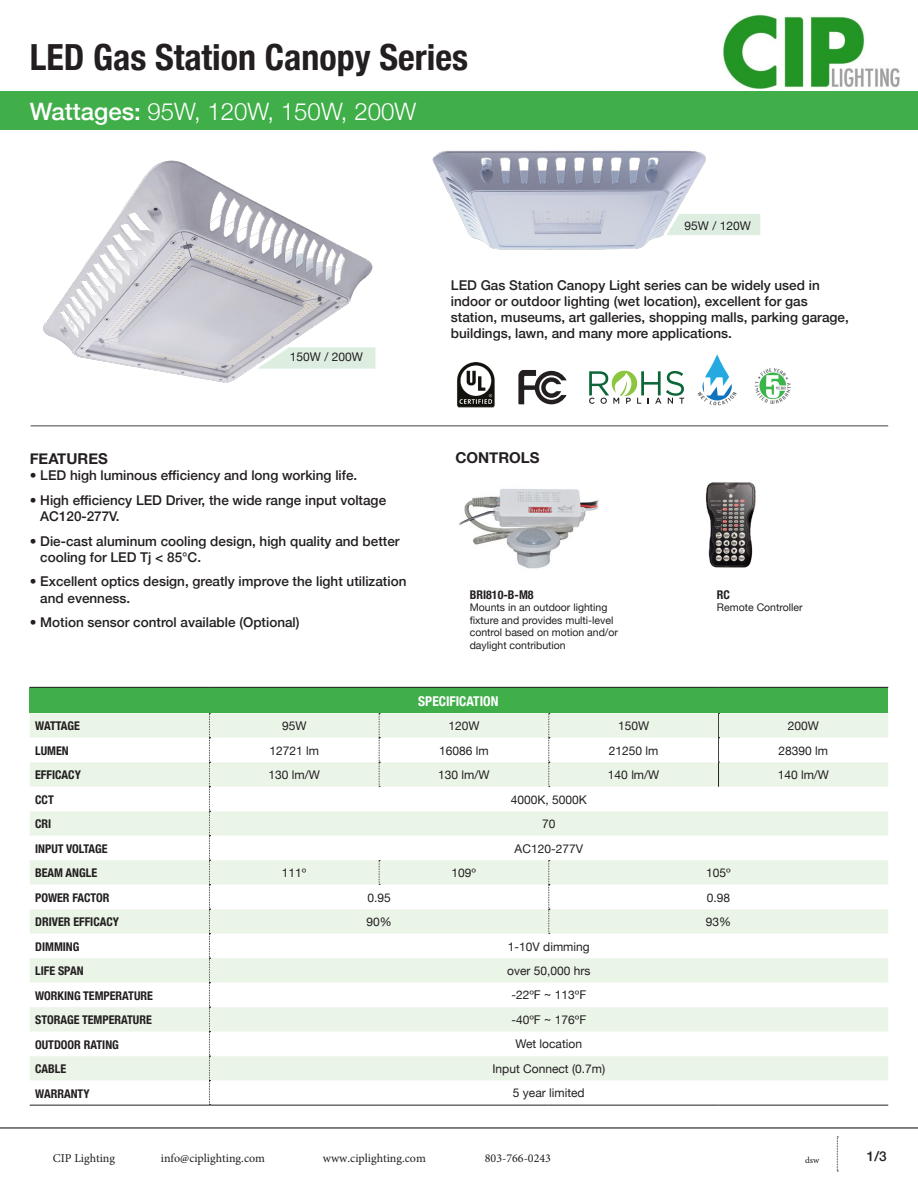
<style>
.page{position:relative;width:918px;height:1188px;background:#fff}
.page>*{position:absolute;margin:0;border:0;box-sizing:border-box;transform-origin:0 0}
.t1{font:700 condensed 36px "Helvetica Neue";color:#231f20}
.t2{font:300 24px "Helvetica Neue";color:#fff}
.t3{font:700 15px "Helvetica Neue";color:#231f20}
.t4{font:500 13.5px/16.2px "Helvetica Neue";color:#231f20}
.t5{font:700 condensed 13.5px "Helvetica Neue";color:#fff}
.t6{font:12px "Helvetica Neue";color:#231f20}
.t7{font:700 condensed 12px "Helvetica Neue";color:#231f20}
.t8{font:12px "Minion Pro";color:#221e1f}
.t9{font:10.5px/12.6px "Helvetica Neue";color:#231f20}
.t10{font:9px "Minion Pro";color:#221e1f}
.s1{font-weight:500}
</style>
<div class="page">
<svg style="left:714px;top:214px;width:46px;height:21px"></svg>
<hr style="left:0;top:1127px;width:918px;height:2px;background:#57585a">
<div style="left:0;top:91px;width:918px;height:38px;background:#40ae49"></div>
<hr style="left:31px;top:425px;width:857px;height:1px;background:#57585a">
<div style="left:30px;top:687px;width:858px;height:26px;background:#40ae49"></div>
<div style="left:30px;top:713px;width:858px;height:25px;background:#eaf4e7"></div>
<svg style="left:30px;top:738px;width:858px;height:367px"></svg>
<svg style="left:209px;top:713px;width:1px;height:392px"></svg>
<hr style="left:30px;top:1105px;width:179px;height:1px;background:#231f20">
<hr style="left:209px;top:1105px;width:170px;height:1px;background:#231f20">
<hr style="left:379px;top:1105px;width:170px;height:1px;background:#231f20">
<hr style="left:549px;top:1105px;width:170px;height:1px;background:#231f20">
<hr style="left:719px;top:1105px;width:169px;height:1px;background:#231f20">
<svg style="left:379px;top:713px;width:1px;height:74px"></svg>
<svg style="left:548px;top:713px;width:2px;height:74px"></svg>
<svg style="left:379px;top:860px;width:1px;height:25px"></svg>
<svg style="left:548px;top:860px;width:2px;height:74px"></svg>
<hr style="left:30px;top:687px;width:179px;height:1px;background:#231f20">
<hr style="left:209px;top:687px;width:170px;height:1px;background:#231f20">
<hr style="left:379px;top:687px;width:170px;height:1px;background:#231f20">
<hr style="left:549px;top:687px;width:170px;height:1px;background:#231f20">
<hr style="left:719px;top:687px;width:169px;height:1px;background:#231f20">
<svg style="left:718px;top:713px;width:2px;height:74px"></svg>
<svg style="left:837px;top:1137px;width:1px;height:35px"></svg>
<svg style="left:589px;top:371px;width:95px;height:33px"></svg>
<svg style="left:755px;top:368px;width:36px;height:36px"></svg>
<svg style="left:698px;top:354px;width:39px;height:51px"></svg>
<svg style="left:518px;top:370px;width:49px;height:34px"></svg>
<img style="left:457px;top:362px;width:38px;height:45px">
<img style="left:705px;top:482px;width:51px;height:86px">
<img style="left:459px;top:489px;width:140px;height:80px">
<img style="left:43px;top:160px;width:333px;height:223px">
<img style="left:432px;top:150px;width:282px;height:100px">
<img style="left:723px;top:15px;width:177px;height:73px">
<p class="t1" style="left:30px;top:27px;width:440px">LED Gas Station Canopy Series</p>
<p class="t2" style="left:30px;top:92px;width:388px"><span class="s1">Wattages:</span> 95W, 120W, 150W, 200W</p>
<p class="t6" style="left:290px;top:348px;width:74px">150W / 200W</p>
<p class="t6" style="left:685px;top:217px;width:68px">95W / 120W</p>
<p class="t4" style="left:451px;top:276px;width:399px">LED Gas Station Canopy Light series can be widely used in indoor or outdoor lighting (wet location), excellent for gas station, museums, art galleries, shopping malls, parking garage, buildings, lawn, and many more applications.</p>
<p class="t3" style="left:30px;top:447px;width:80px">FEATURES</p>
<p class="t4" style="left:30px;top:466px;width:329px">• LED high luminous efficiency and long working life.</p>
<p class="t4" style="left:40px;top:491px;width:347px;text-indent:-11px">• High efficiency LED Driver, the wide range input voltage<br>AC120-277V.</p>
<p class="t4" style="left:40px;top:532px;width:361px;text-indent:-11px">• Die-cast aluminum cooling design, high quality and better cooling for LED Tj &lt; 85℃.</p>
<p class="t4" style="left:40px;top:572px;width:368px;text-indent:-11px">• Excellent optics design, greatly improve the light utilization and evenness.</p>
<p class="t4" style="left:30px;top:613px;width:271px">• Motion sensor control available (Optional)</p>
<p class="t3" style="left:455px;top:446px;width:86px">CONTROLS</p>
<p class="t7" style="left:470px;top:584px;width:65px">BRI810-B-M8</p>
<p class="t9" style="left:470px;top:602px;width:150px">Mounts in an outdoor lighting fixture and provides multi-level control based on motion and/or daylight contribution</p>
<p class="t5" style="left:418px;top:690px;width:82px">SPECIFICATION</p>
<p class="t7" style="left:717px;top:584px;width:15px">RC</p>
<p class="t9" style="left:717px;top:602px;width:87px">Remote Controller</p>
<p class="t7" style="left:35px;top:716px;width:46px">WATTAGE</p>
<p class="t6" style="left:282px;top:717px;width:26px">95W</p>
<p class="t6" style="left:448px;top:717px;width:33px">120W</p>
<p class="t6" style="left:618px;top:717px;width:33px">150W</p>
<p class="t6" style="left:788px;top:717px;width:33px">200W</p>
<p class="t7" style="left:35px;top:740px;width:35px">LUMEN</p>
<p class="t6" style="left:269px;top:742px;width:51px">12721 lm</p>
<p class="t6" style="left:439px;top:742px;width:51px">16086 lm</p>
<p class="t6" style="left:609px;top:742px;width:51px">21250 lm</p>
<p class="t6" style="left:779px;top:742px;width:51px">28390 lm</p>
<p class="t7" style="left:35px;top:765px;width:47px">EFFICACY</p>
<p class="t6" style="left:269px;top:766px;width:53px">130 lm/W</p>
<p class="t6" style="left:438px;top:766px;width:53px">130 lm/W</p>
<p class="t6" style="left:608px;top:766px;width:53px">140 lm/W</p>
<p class="t6" style="left:778px;top:766px;width:53px">140 lm/W</p>
<p class="t7" style="left:35px;top:789px;width:20px">CCT</p>
<p class="t6" style="left:511px;top:791px;width:78px">4000K, 5000K</p>
<p class="t7" style="left:35px;top:814px;width:18px">CRI</p>
<p class="t6" style="left:542px;top:815px;width:15px">70</p>
<p class="t7" style="left:35px;top:838px;width:74px">INPUT VOLTAGE</p>
<p class="t6" style="left:515px;top:840px;width:70px">AC120-277V</p>
<p class="t7" style="left:35px;top:863px;width:63px">BEAM ANGLE</p>
<p class="t6" style="left:282px;top:864px;width:26px">111º</p>
<p class="t6" style="left:452px;top:864px;width:26px">109º</p>
<p class="t6" style="left:706px;top:864px;width:26px">105º</p>
<p class="t7" style="left:35px;top:887px;width:76px">POWER FACTOR</p>
<p class="t6" style="left:367px;top:889px;width:25px">0.95</p>
<p class="t6" style="left:707px;top:889px;width:25px">0.98</p>
<p class="t7" style="left:35px;top:912px;width:85px">DRIVER EFFICACY</p>
<p class="t6" style="left:366px;top:913px;width:27px">90%</p>
<p class="t6" style="left:706px;top:913px;width:27px">93%</p>
<p class="t7" style="left:35px;top:936px;width:46px">DIMMING</p>
<p class="t6" style="left:508px;top:938px;width:83px">1-10V dimming</p>
<p class="t7" style="left:35px;top:961px;width:50px">LIFE SPAN</p>
<p class="t6" style="left:507px;top:962px;width:85px">over 50,000 hrs</p>
<p class="t7" style="left:35px;top:985px;width:119px">WORKING TEMPERATURE</p>
<p class="t6" style="left:511px;top:987px;width:76px">-22ºF ~ 113ºF</p>
<p class="t7" style="left:35px;top:1010px;width:118px">STORAGE TEMPERATURE</p>
<p class="t6" style="left:511px;top:1011px;width:76px">-40ºF ~ 176ºF</p>
<p class="t7" style="left:35px;top:1034px;width:85px">OUTDOOR RATING</p>
<p class="t6" style="left:516px;top:1036px;width:68px">Wet location</p>
<p class="t7" style="left:35px;top:1059px;width:33px">CABLE</p>
<p class="t6" style="left:492px;top:1060px;width:114px">Input Connect (0.7m)</p>
<p class="t7" style="left:35px;top:1083px;width:56px">WARRANTY</p>
<p class="t6" style="left:513px;top:1085px;width:73px">5 year limited</p>
<p class="t8" style="left:53px;top:1150px;width:64px">CIP Lighting</p>
<p class="t8" style="left:161px;top:1150px;width:106px">info@ciplighting.com</p>
<p class="t8" style="left:323px;top:1150px;width:105px">www.ciplighting.com</p>
<p class="t8" style="left:485px;top:1150px;width:68px">803-766-0243</p>
<p class="t10" style="left:805px;top:1154px;width:16px">dsw</p>
<p class="t4" style="left:867px;top:1147px;width:21px">1/3</p>
</div>
